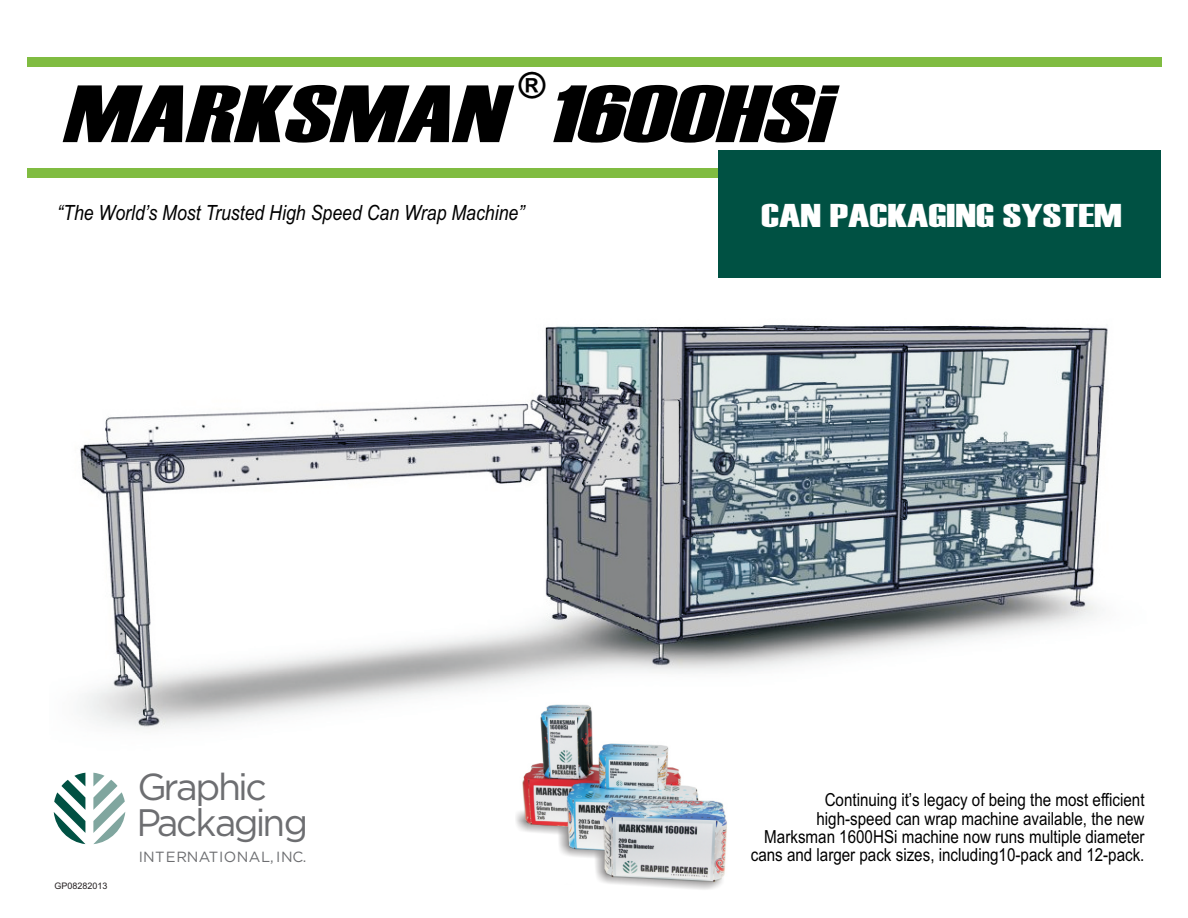
<style>
.page{position:relative;width:1188px;height:918px;background:#fff}
.page>*{position:absolute;margin:0;border:0;box-sizing:border-box;transform-origin:0 0}
.t1{font:italic 81px "Haettenschweiler";color:#000;scale:1.5 1}
.t2{font:38.25px "Gotham";letter-spacing:-.065em;color:#6d6e71;scale:.96 1}
.t3{font:37.5px "Gotham";letter-spacing:-.07em;color:#6d6e71}
.t4{font:700 36px "Arial";color:#000}
.t5{font:33px "Haettenschweiler";color:#fff;scale:1.47 1}
.t6{font:italic 21px "Arial";color:#000;scale:.84 1}
.t7{font:18px/18.3px "Arial";color:#000;text-align:right;scale:.84 1}
.t8{font:14.7px "Gotham";letter-spacing:.03em;color:#6d6e71}
.t9{font:9px "Arial";color:#231f20}
</style>
<div class="page">
<img style="left:80px;top:325px;width:1028px;height:405px">
<img style="left:519px;top:703px;width:209px;height:139px">
<img style="left:516px;top:807px;width:210px;height:83px">
<div style="left:27px;top:57px;width:1134px;height:10px;background:#80bc41"></div>
<div style="left:27px;top:168px;width:726px;height:10px;background:#80bc41"></div>
<div style="left:718px;top:150px;width:443px;height:128px;background:#005143"></div>
<svg style="left:93px;top:773px;width:32px;height:71px"></svg>
<svg style="left:54px;top:773px;width:31px;height:71px"></svg>
<h3 class="t4" style="left:519px;top:72px;width:28px">®</h3>
<h1 class="t1" style="left:60px;top:85px;width:524px">MARKSMAN 1600HSi</h1>
<p class="t6" style="left:57px;top:205px;width:558px">“The World’s Most Trusted High Speed Can Wrap Machine”</p>
<p class="t9" style="left:54px;top:883px;width:55px">GP08282013</p>
<h3 class="t3" style="left:137px;top:772px;width:131px">Graphic</h3>
<h2 class="t2" style="left:136px;top:808px;width:181px">Packaging</h2>
<p class="t8" style="left:139px;top:851px;width:169px">INTERNATIONAL, INC.</p>
<h3 class="t5" style="left:761px;top:204px;width:247px">CAN PACKAGING SYSTEM</h3>
<p class="t7" style="left:751px;top:793px;width:470px">Continuing it’s legacy of being the most efficient high-speed can wrap machine available, the new Marksman 1600HSi machine now runs multiple diameter cans and larger pack sizes, including10-pack and 12-pack.</p>
</div>
